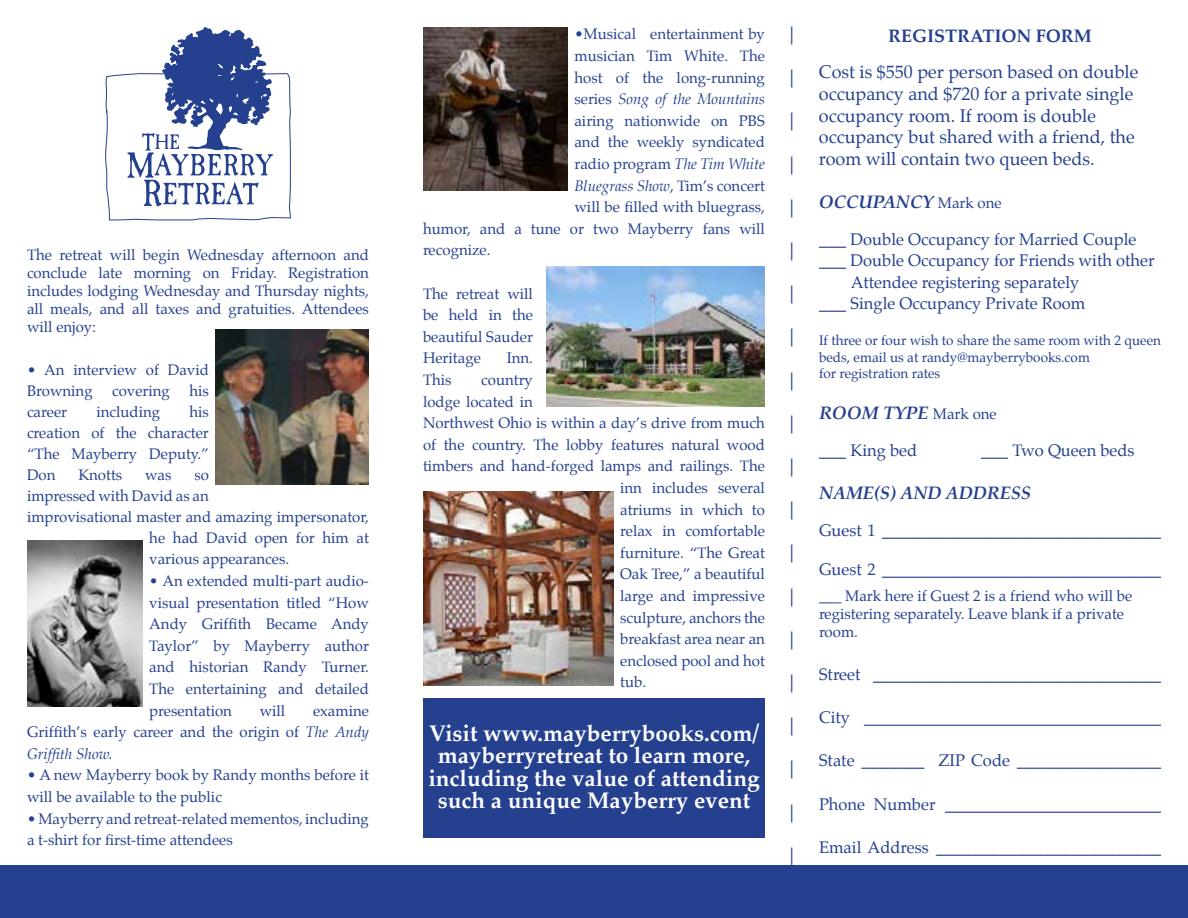
<style>
.page{position:relative;width:1188px;height:918px;background:#fff}
.page>*{position:absolute;margin:0;border:0;box-sizing:border-box;transform-origin:0 0}
.t1{font:700 22.5px/22.5px "Palatino";color:#fff;text-align:center}
.t2{font:18px/21.6px "Palatino";color:#25408f}
.t3{font:italic 700 18px "Palatino";color:#25408f}
.t4{font:18px "Minion Pro";color:#25408f}
.t5{font:700 18px "Palatino";color:#25408f}
.t6{font:16.5px "Palatino";color:#25408f}
.t7{font:15px/21.6px "Palatino";color:#25408f;text-align:justify}
.t8{font:italic 15px "Palatino";color:#25408f}
.t9{font:13.5px/16.2px "Palatino";color:#25408f}
.s1{font-style:italic}
.s2{font-style:normal}
.s3{font-weight:400;font-style:normal;font-size:15px}
.s4{font-size:18px}
.s5{font-weight:700;font-style:italic}
.s6{font-size:16.5px}
</style>
<div class="page">
<div style="left:0;top:865px;width:1188px;height:53px;background:#25408f"></div>
<svg style="left:105px;top:27px;width:186px;height:193px"></svg>
<div style="left:423px;top:699px;width:342px;height:139px;background:#25408f"></div>
<img style="left:27px;top:541px;width:116px;height:165px">
<img style="left:423px;top:27px;width:145px;height:164px">
<img style="left:423px;top:492px;width:190px;height:193px">
<img style="left:546px;top:267px;width:219px;height:139px">
<img style="left:216px;top:329px;width:153px;height:156px">
<p class="t7" style="left:27px;top:245px;width:344px;line-height:18px">The retreat will begin Wednesday afternoon and conclude late morning on Friday. Registration includes lodging Wednesday and Thursday nights, all meals, and all taxes and gratuities. Attendees will enjoy:</p>
<p class="t7" style="left:27px;top:359px;width:183px;line-height:21px">• An interview of David<br>Browning</p>
<p class="t7" style="left:112px;top:380px;width:59px">covering</p>
<p class="t7" style="left:189px;top:380px;width:21px">his</p>
<p class="t7" style="left:27px;top:401px;width:183px;line-height:21px;text-indent:162px">his creation of the character “The Mayberry Deputy.” Don</p>
<p class="t7" style="left:27px;top:401px;width:42px">career</p>
<p class="t7" style="left:96px;top:401px;width:65px">including</p>
<p class="t7" style="left:78px;top:464px;width:45px">Knotts</p>
<p class="t7" style="left:145px;top:464px;width:28px">was</p>
<p class="t7" style="left:194px;top:464px;width:16px">so</p>
<p class="t7" style="left:27px;top:485px;width:183px">impressed with David as an</p>
<p class="t7" style="left:27px;top:506px;width:344px">improvisational master and amazing impersonator,</p>
<p class="t7" style="left:149px;top:527px;width:221px">he had David open for him at</p>
<p class="t7" style="left:149px;top:548px;width:141px">various appearances.</p>
<p class="t7" style="left:149px;top:570px;width:221px">• An extended multi-part audio&shy;visual presentation titled “How Andy Griffith Became Andy Taylor” by Mayberry author and historian Randy Turner.<br>The entertaining and detailed presentation</p>
<p class="t7" style="left:260px;top:700px;width:27px">will</p>
<p class="t7" style="left:27px;top:700px;width:344px;text-indent:286px">examine Griffith’s early career and the origin of <span class="s1">The Andy Griffith Show.</span></p>
<p class="t7" style="left:27px;top:764px;width:343px">• A new Mayberry book by Randy months before it will be available to the public</p>
<p class="t7" style="left:27px;top:808px;width:343px">• Mayberry and retreat-related mementos, including a t-shirt for first-time attendees</p>
<p class="t7" style="left:574px;top:23px;width:192px">•Musical entertainment by</p>
<p class="t7" style="left:574px;top:45px;width:192px">musician Tim White. The</p>
<p class="t7" style="left:574px;top:67px;width:192px">host of the long-running</p>
<p class="t8" style="left:574px;top:87px;width:192px"><span class="s2">series</span> Song of the Mountains</p>
<p class="t7" style="left:574px;top:110px;width:192px">airing nationwide on PBS</p>
<p class="t7" style="left:574px;top:131px;width:192px">and the weekly syndicated</p>
<p class="t7" style="left:574px;top:153px;width:192px">radio program <span class="s1">The Tim White</span></p>
<p class="t8" style="left:574px;top:174px;width:192px">Bluegrass Show<span class="s2">, Tim’s concert</span></p>
<p class="t7" style="left:574px;top:196px;width:192px">will be filled with bluegrass,</p>
<p class="t7" style="left:423px;top:218px;width:343px">humor, and a tune or two Mayberry fans will</p>
<p class="t7" style="left:423px;top:239px;width:69px">recognize.</p>
<p class="t7" style="left:423px;top:283px;width:111px">The retreat will be held in the beautiful Sauder Heritage</p>
<p class="t7" style="left:507px;top:347px;width:28px">Inn.</p>
<p class="t7" style="left:423px;top:369px;width:30px">This</p>
<p class="t7" style="left:481px;top:369px;width:53px">country</p>
<p class="t7" style="left:423px;top:391px;width:111px">lodge located in</p>
<p class="t7" style="left:423px;top:412px;width:344px">Northwest Ohio is within a day’s drive from much</p>
<p class="t7" style="left:423px;top:434px;width:343px">of the country. The lobby features natural wood</p>
<p class="t7" style="left:423px;top:455px;width:343px">timbers and hand-forged lamps and railings. The</p>
<p class="t7" style="left:620px;top:477px;width:146px">inn includes several</p>
<p class="t7" style="left:620px;top:499px;width:146px">atriums in which to</p>
<p class="t7" style="left:620px;top:520px;width:146px">relax in comfortable</p>
<p class="t7" style="left:620px;top:542px;width:146px">furniture. “The Great</p>
<p class="t7" style="left:620px;top:563px;width:146px">Oak Tree,” a beautiful</p>
<p class="t7" style="left:620px;top:585px;width:146px">large and impressive</p>
<p class="t7" style="left:620px;top:607px;width:146px">sculpture, anchors the</p>
<p class="t7" style="left:620px;top:628px;width:146px">breakfast area near an</p>
<p class="t7" style="left:620px;top:650px;width:146px">enclosed pool and hot</p>
<p class="t7" style="left:620px;top:671px;width:27px">tub.</p>
<h1 class="t1" style="left:428px;top:721px;width:333px">Visit www.mayberrybooks.com/ mayberryretreat to learn more, including the value of attending such a unique Mayberry event</h1>
<p class="t4" style="left:790px;top:22px;width:6px">|</p>
<p class="t4" style="left:790px;top:65px;width:6px">|</p>
<p class="t4" style="left:790px;top:109px;width:6px">|</p>
<p class="t4" style="left:790px;top:152px;width:6px">|</p>
<p class="t4" style="left:790px;top:195px;width:6px">|</p>
<p class="t4" style="left:790px;top:238px;width:6px">|</p>
<p class="t4" style="left:790px;top:281px;width:6px">|</p>
<p class="t4" style="left:790px;top:325px;width:6px">|</p>
<p class="t4" style="left:790px;top:368px;width:6px">|</p>
<p class="t4" style="left:790px;top:411px;width:6px">|</p>
<p class="t4" style="left:790px;top:454px;width:6px">|</p>
<p class="t4" style="left:790px;top:497px;width:6px">|</p>
<p class="t4" style="left:790px;top:541px;width:6px">|</p>
<p class="t4" style="left:790px;top:584px;width:6px">|</p>
<p class="t4" style="left:790px;top:627px;width:6px">|</p>
<p class="t4" style="left:790px;top:670px;width:6px">|</p>
<p class="t4" style="left:790px;top:713px;width:6px">|</p>
<p class="t4" style="left:790px;top:757px;width:6px">|</p>
<p class="t4" style="left:790px;top:800px;width:6px">|</p>
<p class="t4" style="left:790px;top:843px;width:6px">|</p>
<p class="t5" style="left:888px;top:20px;width:205px">REGISTRATION FORM</p>
<p class="t2" style="left:819px;top:61px;width:321px">Cost is $550 per person based on double occupancy and $720 for a private single occupancy room. If room is double occupancy but shared with a friend, the room will contain two queen beds.</p>
<p class="t3" style="left:819px;top:188px;width:184px">OCCUPANCY <span class="s3">Mark one</span></p>
<p class="t6" style="left:819px;top:225px;width:319px"><span class="s4">___</span> Double Occupancy for Married Couple</p>
<p class="t6" style="left:819px;top:247px;width:337px"><span class="s4">___</span> Double Occupancy for Friends with other</p>
<p class="t6" style="left:851px;top:268px;width:230px">Attendee registering separately</p>
<p class="t6" style="left:819px;top:290px;width:268px"><span class="s4">___</span> Single Occupancy Private Room</p>
<p class="t9" style="left:819px;top:333px;width:344px">If three or four wish to share the same room with 2 queen beds, email us at randy@mayberrybooks.com<br>for registration rates</p>
<p class="t3" style="left:819px;top:399px;width:179px">ROOM TYPE <span class="s3">Mark one</span></p>
<p class="t6" style="left:819px;top:436px;width:100px"><span class="s4">___</span> King bed</p>
<p class="t6" style="left:981px;top:436px;width:155px"><span class="s4">___</span> Two Queen beds</p>
<p class="t2" style="left:819px;top:474px;width:344px;line-height:36.6px"><span class="s5">NAME(S) AND ADDRESS<br></span><span class="s6">Guest 1</span> _______________________________</p>
<p class="t2" style="left:819px;top:558px;width:344px"><span class="s6">Guest 2</span> _______________________________</p>
<p class="t7" style="left:819px;top:587px;width:315px;line-height:18px;text-align:left">___ Mark here if Guest 2 is a friend who will be registering separately. Leave blank if a private room.</p>
<p class="t2" style="left:819px;top:663px;width:344px"><span class="s6">Street</span> ________________________________</p>
<p class="t2" style="left:819px;top:706px;width:344px"><span class="s6">City</span> _________________________________</p>
<p class="t2" style="left:819px;top:749px;width:344px"><span class="s6">State</span> _______ <span class="s6">ZIP Code</span> ________________</p>
<p class="t2" style="left:819px;top:792px;width:344px"><span class="s6">Phone Number</span> ________________________</p>
<p class="t2" style="left:819px;top:836px;width:344px"><span class="s6">Email Address</span> _________________________</p>
</div>
